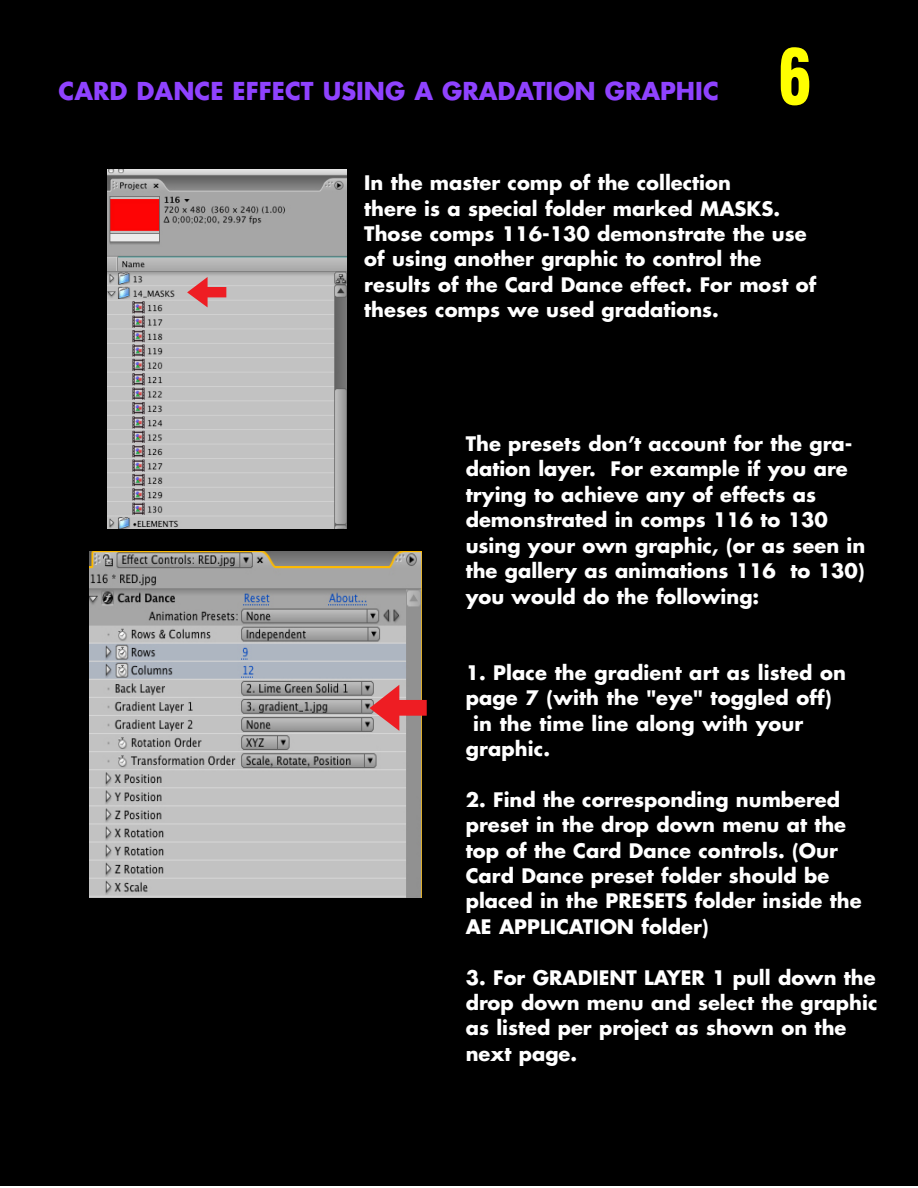
<style>
.page{position:relative;width:918px;height:1188px;background:#fff}
.page>*{position:absolute;margin:0;border:0;box-sizing:border-box;transform-origin:0 0}
.t1{font:900 condensed 75.75px "Helvetica";color:#ff0;scale:.84 1}
.t2{font:700 24px "Futura";color:#8f42ff}
.t3{font:700 19.5px/25.3px "Futura";color:#fff}
</style>
<div class="page">
<div style="left:0;top:0;width:918px;height:1186px;background:#000"></div>
<img style="left:107px;top:170px;width:239px;height:359px">
<img style="left:89px;top:552px;width:333px;height:346px">
<svg style="left:370px;top:685px;width:57px;height:46px;background:#be6566"></svg>
<svg style="left:187px;top:277px;width:39px;height:30px"></svg>
<hr style="left:0;top:0;width:1px;height:1188px;background:#000">
<p class="t2" style="left:59px;top:80px;width:662px">CARD DANCE EFFECT USING A GRADATION GRAPHIC</p>
<h1 class="t1" style="left:779px;top:34px;width:40px">6</h1>
<p class="t3" style="left:364px;top:172px;width:454px">In the master comp of the collection<br>there is a special folder marked MASKS.<br>Those comps 116-130 demonstrate the use of using another graphic to control the results of the Card Dance effect. For most of theses comps we used gradations.</p>
<p class="t3" style="left:466px;top:433px;width:401px">The presets don’t account for the gra&shy;dation layer. For example if you are trying to achieve any of effects as demonstrated in comps 116 to 130 using your own graphic, (or as seen in the gallery as animations 116 to 130) you would do the following:</p>
<p class="t3" style="left:466px;top:661px;width:382px">1. Place the gradient art as listed on</p>
<p class="t3" style="left:466px;top:687px;width:368px">page 7 (with the "eye" toggled off)</p>
<p class="t3" style="left:473px;top:712px;width:332px">in the time line along with your</p>
<p class="t3" style="left:466px;top:738px;width:86px">graphic.</p>
<p class="t3" style="left:466px;top:788px;width:397px">2. Find the corresponding numbered preset in the drop down menu at the top of the Card Dance controls. (Our Card Dance preset folder should be placed in the PRESETS folder inside the AE APPLICATION folder)</p>
<p class="t3" style="left:466px;top:966px;width:413px">3. For GRADIENT LAYER 1 pull down the drop down menu and select the graphic as listed per project as shown on the next page.</p>
</div>
